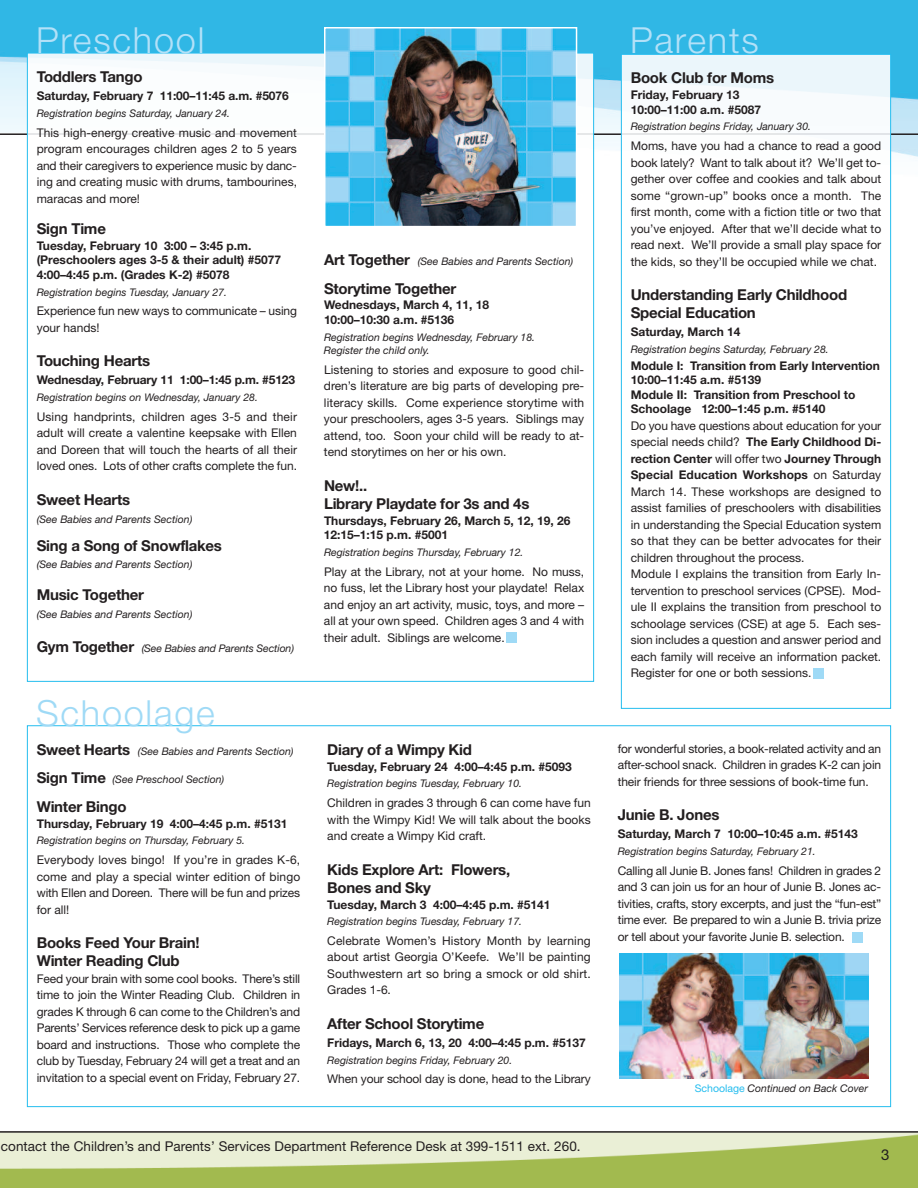
<style>
.page{position:relative;width:918px;height:1188px;background:#fff}
.page>*{position:absolute;margin:0;border:0;box-sizing:border-box;transform-origin:0 0}
.t1{font:300 36px "Helvetica Neue";letter-spacing:.05em;color:#b3e1f8}
.t2{font:300 36px "Helvetica Neue";letter-spacing:.05em;color:#9fdaf6}
.t3{font:700 15px/18px "Helvetica Neue";letter-spacing:-.015em;color:#231f20}
.t4{font:15px "Helvetica Neue";color:#231f20}
.t5{font:13.5px "Helvetica Neue";letter-spacing:.005em;color:#231f20}
.t6{font:12px/16.5px "Helvetica Neue";color:#231f20;text-align:justify}
.t7{font:700 12px/14.4px "Helvetica Neue";color:#231f20}
.t8{font:italic 10.5px/13.5px "Helvetica Neue";color:#231f20}
.s1{font-weight:700;font-style:normal;font-size:15px}
.s2{font-weight:700}
.s3{font-style:normal;color:#25bdef}
</style>
<div class="page">
<img style="left:0;top:1133px;width:918px;height:55px">
<img style="left:0;top:0;width:918px;height:202px">
<hr style="left:0;top:133px;width:918px;height:2px;background:#231f20">
<hr style="left:0;top:1131px;width:918px;height:2px;background:#231f20">
<img style="left:29px;top:55px;width:563px;height:147px">
<div style="left:506px;top:633px;width:10px;height:10px;background:#9fdaf6"></div>
<div style="left:852px;top:932px;width:11px;height:10px;background:#9fdaf6"></div>
<img style="left:623px;top:56px;width:266px;height:146px">
<div style="left:621px;top:54px;width:270px;height:655px;border:1px solid #25bdef"></div>
<div style="left:813px;top:668px;width:10px;height:11px;background:#9fdaf6"></div>
<img style="left:327px;top:30px;width:247px;height:194px">
<div style="left:324px;top:27px;width:253px;height:200px;border:2px solid #fff"></div>
<img style="left:620px;top:953px;width:248px;height:125px">
<h1 class="t1" style="left:36px;top:27px;width:170px">Preschool</h1>
<p class="t3" style="left:37px;top:69px;width:107px">Toddlers Tango</p>
<p class="t7" style="left:37px;top:90px;width:254px">Saturday, February 7 11:00–11:45 a.m. #5076</p>
<p class="t8" style="left:37px;top:107px;width:195px">Registration begins Saturday, January 24.</p>
<p class="t6" style="left:37px;top:125px;width:262px">This high-energy creative music and movement program encourages children ages 2 to 5 years and their caregivers to experience music by danc&shy;ing and creating music with drums, tambourines, maracas and more!</p>
<p class="t3" style="left:37px;top:221px;width:71px">Sign Time</p>
<p class="t7" style="left:37px;top:240px;width:246px">Tuesday, February 10 3:00 – 3:45 p.m. (Preschoolers ages 3-5 &amp; their adult) #5077<br>4:00–4:45 p.m. (Grades K-2) #5078</p>
<p class="t8" style="left:37px;top:286px;width:192px">Registration begins Tuesday, January 27.</p>
<p class="t6" style="left:37px;top:304px;width:262px">Experience fun new ways to communicate – using your hands!</p>
<p class="t3" style="left:37px;top:353px;width:115px">Touching Hearts</p>
<p class="t7" style="left:37px;top:374px;width:260px">Wednesday, February 11 1:00–1:45 p.m. #5123</p>
<p class="t8" style="left:37px;top:392px;width:223px">Registration begins on Wednesday, January 28.</p>
<p class="t6" style="left:37px;top:409px;width:262px">Using handprints, children ages 3-5 and their adult will create a valentine keepsake with Ellen and Doreen that will touch the hearts of all their loved ones. Lots of other crafts complete the fun.</p>
<p class="t3" style="left:37px;top:492px;width:95px">Sweet Hearts</p>
<p class="t8" style="left:37px;top:513px;width:157px">(See Babies and Parents Section)</p>
<p class="t3" style="left:37px;top:538px;width:187px">Sing a Song of Snowflakes</p>
<p class="t8" style="left:37px;top:559px;width:157px">(See Babies and Parents Section)</p>
<p class="t3" style="left:37px;top:587px;width:109px">Music Together</p>
<p class="t8" style="left:37px;top:608px;width:157px">(See Babies and Parents Section)</p>
<p class="t8" style="left:37px;top:643px;width:259px"><span class="s1">Gym Together</span> (See Babies and Parents Section)</p>
<h1 class="t2" style="left:36px;top:700px;width:180px">Schoolage</h1>
<p class="t8" style="left:37px;top:745px;width:258px"><span class="s1">Sweet Hearts</span> (See Babies and Parents Section)</p>
<p class="t8" style="left:37px;top:774px;width:189px"><span class="s1">Sign Time</span> (See Preschool Section)</p>
<p class="t3" style="left:37px;top:799px;width:91px">Winter Bingo</p>
<p class="t7" style="left:37px;top:817px;width:252px">Thursday, February 19 4:00–4:45 p.m. #5131</p>
<p class="t8" style="left:37px;top:835px;width:210px">Registration begins on Thursday, February 5.</p>
<p class="t6" style="left:37px;top:853px;width:265px">Everybody loves bingo! If you’re in grades K-6, come and play a special winter edition of bingo with Ellen and Doreen. There will be fun and prizes for all!</p>
<p class="t3" style="left:37px;top:935px;width:164px">Books Feed Your Brain!<br>Winter Reading Club</p>
<p class="t6" style="left:37px;top:971px;width:265px">Feed your brain with some cool books. There’s still time to join the Winter Reading Club. Children in grades K through 6 can come to the Children’s and Parents’ Services reference desk to pick up a game board and instructions. Those who complete the club by Tuesday, February 24 will get a treat and an invitation to a special event on Friday, February 27.</p>
<p class="t8" style="left:324px;top:256px;width:251px"><span class="s1">Art Together</span> (See Babies and Parents Section)</p>
<p class="t3" style="left:324px;top:281px;width:134px">Storytime Together</p>
<p class="t7" style="left:324px;top:299px;width:167px">Wednesdays, March 4, 11, 18<br>10:00–10:30 a.m. #5136</p>
<p class="t8" style="left:324px;top:331px;width:213px">Registration begins Wednesday, February 18.<br>Register the child only.</p>
<p class="t6" style="left:324px;top:362px;width:262px">Listening to stories and exposure to good chil&shy;dren’s literature are big parts of developing pre&shy;literacy skills. Come experience storytime with your preschoolers, ages 3-5 years. Siblings may attend, too. Soon your child will be ready to at&shy;tend storytimes on her or his own.</p>
<p class="t3" style="left:324px;top:478px;width:207px">New!..<br>Library Playdate for 3s and 4s</p>
<p class="t7" style="left:324px;top:514px;width:248px">Thursdays, February 26, March 5, 12, 19, 26<br>12:15–1:15 p.m. #5001</p>
<p class="t8" style="left:324px;top:546px;width:201px">Registration begins Thursday, February 12.</p>
<p class="t6" style="left:324px;top:564px;width:262px">Play at the Library, not at your home. No muss, no fuss, let the Library host your playdate! Relax and enjoy an art activity, music, toys, and more – all at your own speed. Children ages 3 and 4 with their adult. Siblings are welcome.</p>
<p class="t3" style="left:327px;top:742px;width:146px">Diary of a Wimpy Kid</p>
<p class="t7" style="left:327px;top:760px;width:246px">Tuesday, February 24 4:00–4:45 p.m. #5093</p>
<p class="t8" style="left:327px;top:778px;width:196px">Registration begins Tuesday, February 10.</p>
<p class="t6" style="left:327px;top:796px;width:265px">Children in grades 3 through 6 can come have fun with the Wimpy Kid! We will talk about the books and create a Wimpy Kid craft.</p>
<p class="t3" style="left:327px;top:862px;width:185px">Kids Explore Art: Flowers,<br>Bones and Sky</p>
<p class="t7" style="left:327px;top:898px;width:225px">Tuesday, March 3 4:00–4:45 p.m. #5141</p>
<p class="t8" style="left:327px;top:916px;width:196px">Registration begins Tuesday, February 17.</p>
<p class="t6" style="left:327px;top:934px;width:265px">Celebrate Women’s History Month by learning about artist Georgia O’Keefe. We’ll be painting Southwestern art so bring a smock or old shirt.<br>Grades 1-6.</p>
<p class="t3" style="left:327px;top:1016px;width:159px">After School Storytime</p>
<p class="t7" style="left:327px;top:1037px;width:260px">Fridays, March 6, 13, 20 4:00–4:45 p.m. #5137</p>
<p class="t8" style="left:327px;top:1054px;width:187px">Registration begins Friday, February 20.</p>
<p class="t6" style="left:327px;top:1072px;width:265px">When your school day is done, head to the Library</p>
<p class="t5" style="left:1px;top:1141px;width:581px">contact the Children’s and Parents’ Services Department Reference Desk at 399-1511 ext. 260.</p>
<h1 class="t1" style="left:630px;top:27px;width:130px">Parents</h1>
<p class="t3" style="left:631px;top:70px;width:145px">Book Club for Moms</p>
<p class="t7" style="left:631px;top:89px;width:132px">Friday, February 13<br>10:00–11:00 a.m. #5087</p>
<p class="t8" style="left:631px;top:121px;width:182px">Registration begins Friday, January 30.</p>
<p class="t6" style="left:631px;top:139px;width:252px">Moms, have you had a chance to read a good book lately? Want to talk about it? We’ll get to&shy;gether over coffee and cookies and talk about some “grown-up” books once a month. The first month, come with a fiction title or two that you’ve enjoyed. After that we’ll decide what to read next. We’ll provide a small play space for the kids, so they’ll be occupied while we chat.</p>
<p class="t3" style="left:631px;top:287px;width:218px">Understanding Early Childhood<br>Special Education</p>
<p class="t7" style="left:631px;top:326px;width:111px">Saturday, March 14</p>
<p class="t8" style="left:631px;top:343px;width:200px">Registration begins Saturday, February 28.</p>
<p class="t7" style="left:631px;top:359px;width:251px">Module I: Transition from Early Intervention 10:00–11:45 a.m. #5139<br>Module II: Transition from Preschool to Schoolage 12:00–1:45 p.m. #5140</p>
<p class="t6" style="left:631px;top:418px;width:252px;text-align:left">Do you have questions about education for your special needs child? <span class="s2">The Early Childhood Di&shy;rection Center</span> will offer two <span class="s2">Journey Through Special Education Workshops</span> on Saturday March 14. These workshops are designed to assist families of preschoolers with disabilities in understanding the Special Education system so that they can be better advocates for their children throughout the process.<br>Module I explains the transition from Early In&shy;tervention to preschool services (CPSE). Mod&shy;ule II explains the transition from preschool to schoolage services (CSE) at age 5. Each ses&shy;sion includes a question and answer period and each family will receive an information packet.<br>Register for one or both sessions.</p>
<p class="t6" style="left:618px;top:741px;width:265px">for wonderful stories, a book-related activity and an after-school snack. Children in grades K-2 can join their friends for three sessions of book-time fun.</p>
<p class="t3" style="left:618px;top:807px;width:103px">Junie B. Jones</p>
<p class="t7" style="left:618px;top:828px;width:242px">Saturday, March 7 10:00–10:45 a.m. #5143</p>
<p class="t8" style="left:618px;top:845px;width:200px">Registration begins Saturday, February 21.</p>
<p class="t6" style="left:618px;top:863px;width:265px">Calling all Junie B. Jones fans! Children in grades 2 and 3 can join us for an hour of Junie B. Jones ac&shy;tivities, crafts, story excerpts, and just the “fun-est” time ever. Be prepared to win a Junie B. trivia prize or tell about your favorite Junie B. selection.</p>
<p class="t8" style="left:695px;top:1083px;width:175px"><span class="s3">Schoolage</span> Continued on Back Cover</p>
<p class="t4" style="left:881px;top:1149px;width:10px">3</p>
</div>
